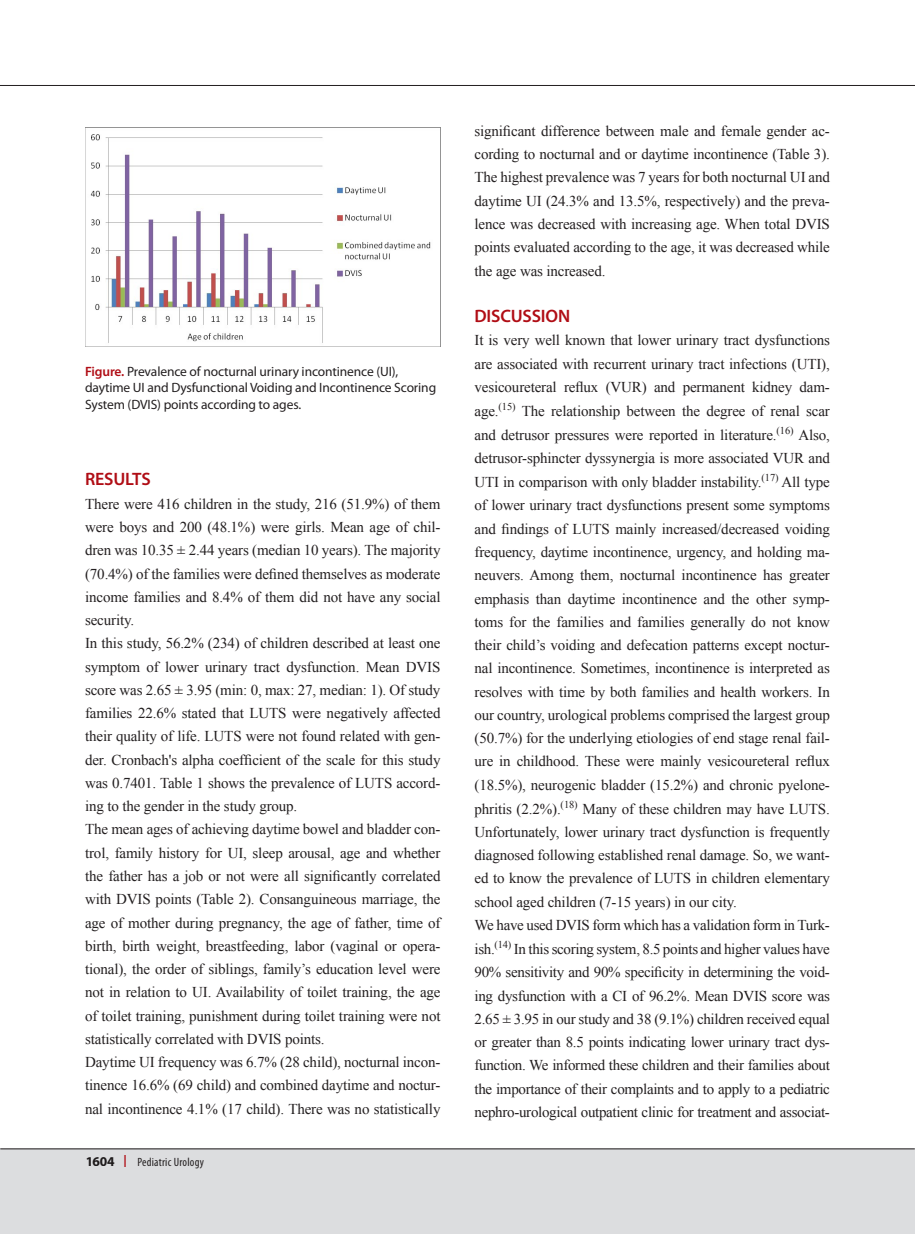
<style>
.page{position:relative;width:915px;height:1234px;background:#fff}
.page>*{position:absolute;margin:0;border:0;box-sizing:border-box;transform-origin:0 0}
.t1{font:600 18px "Myriad Pro";letter-spacing:-.01em;color:#b00d15}
.t2{font:15px/23.4px "Times New Roman";letter-spacing:-.01em;color:#231f20}
.t3{font:13.5px/16.2px "Myriad Pro";letter-spacing:-.01em;color:#231f20}
.t4{font:700 13.5px "Myriad Pro";color:#231f20}
.t5{font:condensed 12px "Myriad Pro";letter-spacing:.02em;color:#231f20}
.s1{font-weight:600;color:#b00d15}
.s2{font-size:12px;color:#b00d15}
</style>
<div class="page">
<div style="left:0;top:1148px;width:914px;height:85px;background:#dcdddf"></div>
<hr style="left:0;top:1148px;width:914px;height:1px;background:#231f20">
<hr style="left:0;top:85px;width:914px;height:1px;background:#231f20">
<img style="left:85px;top:127px;width:355px;height:219px">
<p class="t3" style="left:85px;top:363px;width:352px"><span class="s1">Figure.</span> Prevalence of nocturnal urinary incontinence (UI), daytime UI and Dysfunctional Voiding and Incontinence Scoring<br>System (DVIS) points according to ages.</p>
<p class="t1" style="left:85px;top:468px;width:67px">RESULTS</p>
<p class="t2" style="left:85px;top:491px;width:357px">There were 416 children in the study, 216 (51.9%) of them were boys and 200 (48.1%) were girls. Mean age of chil&shy;dren was 10.35 ± 2.44 years (median 10 years). The majority (70.4%) of the families were defined themselves as moderate income families and 8.4% of them did not have any social security.<br>In this study, 56.2% (234) of children described at least one symptom of lower urinary tract dysfunction. Mean DVIS score was 2.65 ± 3.95 (min: 0, max: 27, median: 1). Of study families 22.6% stated that LUTS were negatively affected their quality of life. LUTS were not found related with gen&shy;der. Cronbach's alpha coefficient of the scale for this study was 0.7401. Table 1 shows the prevalence of LUTS accord&shy;ing to the gender in the study group.<br>The mean ages of achieving daytime bowel and bladder con&shy;trol, family history for UI, sleep arousal, age and whether the father has a job or not were all significantly correlated with DVIS points (Table 2). Consanguineous marriage, the age of mother during pregnancy, the age of father, time of birth, birth weight, breastfeeding, labor (vaginal or opera&shy;tional), the order of siblings, family’s education level were not in relation to UI. Availability of toilet training, the age of toilet training, punishment during toilet training were not statistically correlated with DVIS points.<br>Daytime UI frequency was 6.7% (28 child), nocturnal incon&shy;tinence 16.6% (69 child) and combined daytime and noctur&shy;nal incontinence 4.1% (17 child). There was no statistically</p>
<p class="t4" style="left:85px;top:1152px;width:43px">1604 <span class="s2">|</span></p>
<p class="t5" style="left:137px;top:1153px;width:68px">Pediatric Urology</p>
<p class="t2" style="left:474px;top:119px;width:357px;text-align:justify">significant difference between male and female gender ac&shy;cording to nocturnal and or daytime incontinence (Table 3).<br>The highest prevalence was 7 years for both nocturnal UI and daytime UI (24.3% and 13.5%, respectively) and the preva&shy;lence was decreased with increasing age. When total DVIS points evaluated according to the age, it was decreased while the age was increased.</p>
<p class="t1" style="left:474px;top:304px;width:97px">DISCUSSION</p>
<p class="t2" style="left:474px;top:328px;width:357px">It is very well known that lower urinary tract dysfunctions are associated with recurrent urinary tract infections (UTI), vesicoureteral reflux (VUR) and permanent kidney dam&shy;age.<sup>(15)</sup> The relationship between the degree of renal scar and detrusor pressures were reported in literature.<sup>(16)</sup> Also, detrusor-sphincter dyssynergia is more associated VUR and UTI in comparison with only bladder instability.<sup>(17)</sup> All type of lower urinary tract dysfunctions present some symptoms and findings of LUTS mainly increased/decreased voiding frequency, daytime incontinence, urgency, and holding ma&shy;neuvers. Among them, nocturnal incontinence has greater emphasis than daytime incontinence and the other symp&shy;toms for the families and families generally do not know their child’s voiding and defecation patterns except noctur&shy;nal incontinence. Sometimes, incontinence is interpreted as resolves with time by both families and health workers. In our country, urological problems comprised the largest group (50.7%) for the underlying etiologies of end stage renal fail&shy;ure in childhood. These were mainly vesicoureteral reflux (18.5%), neurogenic bladder (15.2%) and chronic pyelone&shy;phritis (2.2%).<sup>(18)</sup> Many of these children may have LUTS.<br>Unfortunately, lower urinary tract dysfunction is frequently diagnosed following established renal damage. So, we want&shy;ed to know the prevalence of LUTS in children elementary school aged children (7-15 years) in our city.<br>We have used DVIS form which has a validation form in Turk&shy;ish.<sup>(14)</sup> In this scoring system, 8.5 points and higher values have 90% sensitivity and 90% specificity in determining the void&shy;ing dysfunction with a CI of 96.2%. Mean DVIS score was 2.65 ± 3.95 in our study and 38 (9.1%) children received equal or greater than 8.5 points indicating lower urinary tract dys&shy;function. We informed these children and their families about the importance of their complaints and to apply to a pediatric nephro-urological outpatient clinic for treatment and associat-</p>
</div>
